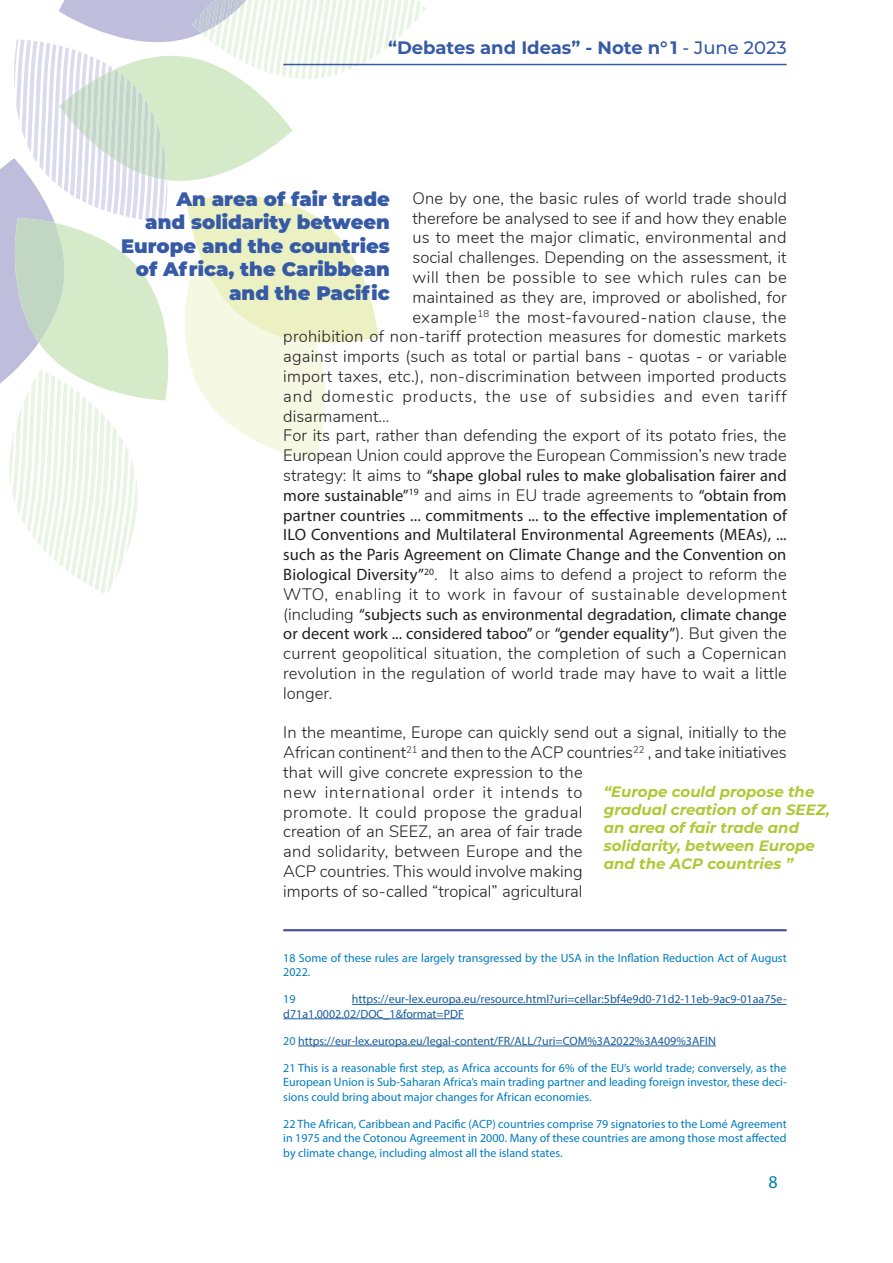
<style>
.page{position:relative;width:893px;height:1263px;background:#fff}
.page>*{position:absolute;margin:0;border:0;box-sizing:border-box;transform-origin:0 0}
.Sous-titre{font:900 19.5px/23.4px "Montserrat";color:#365aa6;text-align:right}
.Note_CEF{font:700 18px "Montserrat";color:#365aa6}
.t1{font:18px "Myriad Pro";color:#0080a2}
.Corps_de_texte{font:300 16.5px/19.8px "Nunito";letter-spacing:.01em;color:#231f20;text-align:justify}
.Corps_de_texte-2{font:300 16.5px "Nunito";letter-spacing:.055em;color:#231f20}
.Corps_de_texte-3{font:300 16.5px "Nunito";letter-spacing:.03em;color:#231f20}
.Corps_de_texte-4{font:300 16.5px "Nunito";letter-spacing:.035em;color:#231f20}
.Citation{font:italic 700 15px/18px "Montserrat";color:#b0c836}
.Note_de_bas_de_page{font:12px/14.4px "Myriad Pro";color:#007cbf;text-align:justify}
.Note_de_bas_de_page-2{font:12px/14.4px "Myriad Pro";color:#175d9e}
.s1{font-weight:500}
.s2{font-family:"Myriad Pro";font-weight:400}
.s3{color:#007cbf}
</style>
<div class="page">
<svg style="left:0;top:0;width:426px;height:593px"></svg>
<hr style="left:283px;top:64px;width:504px;height:1px;background:#365aa6">
<hr style="left:283px;top:929px;width:504px;height:2px;background:#4a54a2">
<hr style="left:352px;top:1004px;width:435px;height:1px;background:#175d9e">
<hr style="left:283px;top:1018px;width:181px;height:1px;background:#175d9e">
<hr style="left:298px;top:1046px;width:418px;height:1px;background:#175d9e">
<p class="Note_CEF" style="left:388px;top:34px;width:400px">“Debates and Ideas” - Note n° 1 <span class="s1">- June 2023</span></p>
<p class="Sous-titre" style="left:177px;top:186px;width:215px">An area of fair trade</p>
<p class="Sous-titre" style="left:145px;top:210px;width:246px">and solidarity between</p>
<p class="Sous-titre" style="left:121px;top:233px;width:270px">Europe and the countries of Africa, the Caribbean and the Pacific</p>
<p class="Corps_de_texte" style="left:412px;top:187px;width:376px">One by one, the basic rules of world trade should</p>
<p class="Corps_de_texte" style="left:412px;top:207px;width:376px">therefore be analysed to see if and how they enable</p>
<p class="Corps_de_texte" style="left:412px;top:227px;width:375px">us to meet the major climatic, environmental and</p>
<p class="Corps_de_texte" style="left:412px;top:247px;width:376px">social challenges. Depending on the assessment, it</p>
<p class="Corps_de_texte-4" style="left:412px;top:265px;width:376px">will then be possible to see which rules can be</p>
<p class="Corps_de_texte" style="left:412px;top:286px;width:376px">maintained as they are, improved or abolished, for</p>
<p class="Corps_de_texte-3" style="left:412px;top:305px;width:376px">example<sup>18</sup> the most-favoured-nation clause, the</p>
<p class="Corps_de_texte" style="left:283px;top:326px;width:505px">prohibition of non-tariff protection measures for domestic markets</p>
<p class="Corps_de_texte" style="left:283px;top:346px;width:505px">against imports (such as total or partial bans - quotas - or variable</p>
<p class="Corps_de_texte" style="left:283px;top:365px;width:505px">import taxes, etc.), non-discrimination between imported products</p>
<p class="Corps_de_texte-2" style="left:283px;top:384px;width:505px">and domestic products, the use of subsidies and even tariff</p>
<p class="Corps_de_texte" style="left:283px;top:405px;width:108px">disarmament...</p>
<p class="Corps_de_texte" style="left:283px;top:425px;width:505px">For its part, rather than defending the export of its potato fries, the European Union could approve the European Commission’s new trade strategy: It aims to <span class="s2">“shape global rules to make globalisation fairer and more sustainable”</span><sup>19</sup> and aims in EU trade agreements to <span class="s2">“obtain from partner countries ... commitments ... to the effective implementation of ILO Conventions and Multilateral Environmental Agreements (MEAs), ... such as the Paris Agreement on Climate Change and the Convention on Biological Diversity”</span><sup>20</sup>. It also aims to defend a project to reform the WTO, enabling it to work in favour of sustainable development (including <span class="s2">“subjects such as environmental degradation, climate change or decent work ... considered taboo”</span> or <span class="s2">“gender equality”</span>). But given the current geopolitical situation, the completion of such a Copernican revolution in the regulation of world trade may have to wait a little longer.</p>
<p class="Corps_de_texte" style="left:283px;top:722px;width:505px;text-align:left">In the meantime, Europe can quickly send out a signal, initially to the African continent<sup>21</sup> and then to the ACP countries<sup>22</sup> , and take initiatives that will give concrete expression to the<br>new international order it intends to<br>promote. It could propose the gradual<br>creation of an SEEZ, an area of fair trade<br>and solidarity, between Europe and the<br>ACP countries. This would involve making<br>imports of so-called “tropical” agricultural</p>
<p class="Citation" style="left:604px;top:782px;width:228px">“Europe could propose the gradual creation of an SEEZ, an area of fair trade and solidarity, between Europe and the ACP countries ”</p>
<p class="Note_de_bas_de_page" style="left:283px;top:950px;width:505px">18 Some of these rules are largely transgressed by the USA in the Inflation Reduction Act of August<br>2022.</p>
<p class="Note_de_bas_de_page" style="left:283px;top:992px;width:14px">19</p>
<p class="Note_de_bas_de_page-2" style="left:283px;top:992px;width:505px;text-indent:69px">https://eur-lex.europa.eu/resource.html?uri=cellar:5bf4e9d0-71d2-11eb-9ac9-01aa75e&shy;d71a1.0002.02/DOC_1&amp;format=PDF</p>
<p class="Note_de_bas_de_page-2" style="left:283px;top:1033px;width:434px"><span class="s3">20</span> https://eur-lex.europa.eu/legal-content/FR/ALL/?uri=COM%3A2022%3A409%3AFIN</p>
<p class="Note_de_bas_de_page" style="left:283px;top:1060px;width:505px">21 This is a reasonable first step, as Africa accounts for 6% of the EU’s world trade; conversely, as the European Union is Sub-Saharan Africa’s main trading partner and leading foreign investor, these deci&shy;sions could bring about major changes for African economies.</p>
<p class="Note_de_bas_de_page" style="left:283px;top:1116px;width:505px">22 The African, Caribbean and Pacific (ACP) countries comprise 79 signatories to the Lomé Agreement in 1975 and the Cotonou Agreement in 2000. Many of these countries are among those most affected by climate change, including almost all the island states.</p>
<p class="t1" style="left:769px;top:1170px;width:11px">8</p>
</div>
